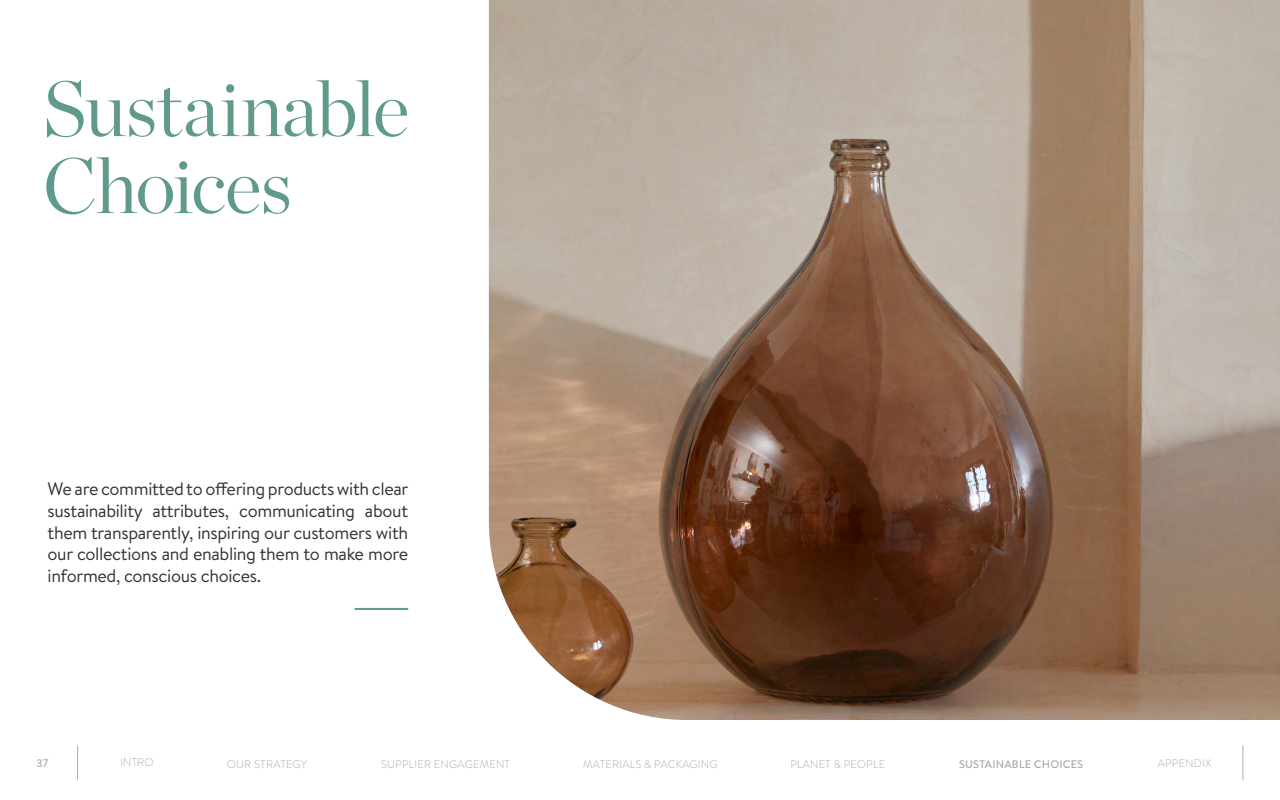
<style>
.page{position:relative;width:1280px;height:800px;background:#fff}
.page>*{position:absolute;margin:0;border:0;box-sizing:border-box;transform-origin:0 0}
.t1{font:300 78px/77px "Chronicle Display";letter-spacing:-.015em;color:#5f9a8c}
.t2{font:18px/21.6px "Brandon Text";letter-spacing:-.02em;color:#323232;text-align:justify}
.t3{font:300 11px "Brandon Text";letter-spacing:.02em;color:#adaaa4}
.t4{font:500 11px "Brandon Text";letter-spacing:.02em;color:#adaaa4}
</style>
<div class="page">
<hr style="left:77px;top:745px;width:1px;height:35px;background:#adaaa5">
<hr style="left:1243px;top:745px;width:1px;height:35px;background:#adaaa5">
<img style="left:489px;top:0;width:791px;height:720px">
<hr style="left:355px;top:608px;width:53px;height:2px;background:#5f9a8c">
<h1 class="t1" style="left:43px;top:64px;width:369px">Sustainable<br>Choices</h1>
<p class="t2" style="left:48px;top:478px;width:362px">We are committed to offering products with clear sustainability attributes, communicating about them transparently, inspiring our customers with our collections and enabling them to make more informed, conscious choices.</p>
<p class="t4" style="left:37px;top:755px;width:13px">37</p>
<p class="t3" style="left:121px;top:755px;width:34px">INTRO</p>
<p class="t3" style="left:227px;top:756px;width:82px">OUR STRATEGY</p>
<p class="t3" style="left:381px;top:756px;width:131px">SUPPLIER ENGAGEMENT</p>
<p class="t3" style="left:583px;top:756px;width:136px">MATERIALS &amp; PACKAGING</p>
<p class="t3" style="left:790px;top:756px;width:96px">PLANET &amp; PEOPLE</p>
<p class="t4" style="left:959px;top:756px;width:126px">SUSTAINABLE CHOICES</p>
<p class="t3" style="left:1158px;top:755px;width:55px">APPENDIX</p>
</div>
